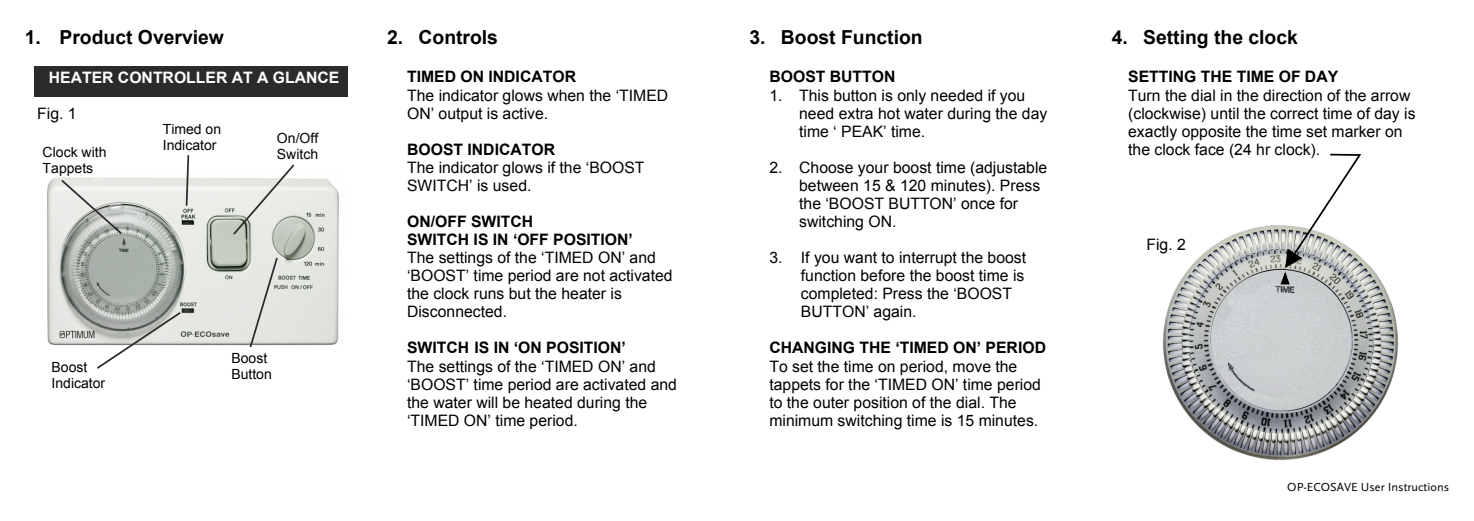
<style>
.page{position:relative;width:1474px;height:521px;background:#fff}
.page>*{position:absolute;margin:0;border:0;box-sizing:border-box;transform-origin:0 0}
.t1{font:700 19.25px "Arial";color:#000}
.t2{font:15.75px/18px "Arial";color:#000}
.t3{font:700 15.75px/18px "Arial";color:#000}
.t4{font:700 15.75px "Arial";color:#fff}
.t5{font:14px/16.1px "Arial";color:#000}
.t6{font:12.25px "Scala Sans";color:#000}
</style>
<div class="page">
<img style="left:1163px;top:225px;width:236px;height:235px">
<img style="left:47px;top:177px;width:292px;height:169px">
<div style="left:34px;top:66px;width:314px;height:31px;background:#2c2b2a"></div>
<svg style="left:95px;top:310px;width:88px;height:59px"></svg>
<svg style="left:248px;top:256px;width:31px;height:92px;background:#d7d9d4"></svg>
<svg style="left:231px;top:164px;width:65px;height:72px"></svg>
<svg style="left:185px;top:155px;width:5px;height:52px"></svg>
<svg style="left:59px;top:178px;width:65px;height:58px;background:#d0d2cf"></svg>
<svg style="left:1279px;top:153px;width:83px;height:133px"></svg>
<p class="t1" style="left:25px;top:30px;width:201px">1. Product Overview</p>
<p class="t4" style="left:49px;top:72px;width:292px">HEATER CONTROLLER AT A GLANCE</p>
<p class="t2" style="left:37px;top:106px;width:41px">Fig. 1</p>
<p class="t5" style="left:163px;top:122px;width:60px">Timed on<br>Indicator</p>
<p class="t5" style="left:277px;top:131px;width:43px">On/Off<br>Switch</p>
<p class="t5" style="left:43px;top:145px;width:65px">Clock with<br>Tappets</p>
<p class="t5" style="left:51px;top:360px;width:55px">Boost<br>Indicator</p>
<p class="t5" style="left:231px;top:351px;width:42px">Boost<br>Button</p>
<p class="t1" style="left:387px;top:30px;width:112px">2. Controls</p>
<p class="t1" style="left:749px;top:30px;width:175px">3. Boost Function</p>
<p class="t1" style="left:1111px;top:30px;width:188px">4. Setting the clock</p>
<p class="t3" style="left:407px;top:69px;width:170px">TIMED ON INDICATOR</p>
<p class="t2" style="left:407px;top:87px;width:263px">The indicator glows when the ‘TIMED<br>ON’ output is active.</p>
<p class="t3" style="left:407px;top:142px;width:149px">BOOST INDICATOR</p>
<p class="t2" style="left:407px;top:160px;width:239px">The indicator glows if the ‘BOOST<br>SWITCH’ is used.</p>
<p class="t3" style="left:407px;top:214px;width:227px">ON/OFF SWITCH<br>SWITCH IS IN ‘OFF POSITION’</p>
<p class="t2" style="left:407px;top:250px;width:267px">The settings of the ‘TIMED ON’ and ‘BOOST’ time period are not activated the clock runs but the heater is<br>Disconnected.</p>
<p class="t3" style="left:407px;top:340px;width:220px">SWITCH IS IN ‘ON POSITION’</p>
<p class="t2" style="left:407px;top:358px;width:271px">The settings of the ‘TIMED ON’ and ‘BOOST’ time period are activated and the water will be heated during the ‘TIMED ON’ time period.</p>
<p class="t3" style="left:769px;top:69px;width:128px">BOOST BUTTON</p>
<p class="t2" style="left:799px;top:87px;width:250px;text-indent:-30px">1. This button is only needed if you need extra hot water during the day time ‘ PEAK’ time.</p>
<p class="t2" style="left:799px;top:160px;width:250px;text-indent:-30px">2. Choose your boost time (adjustable between 15 &amp; 120 minutes). Press the ‘BOOST BUTTON’ once for switching ON.</p>
<p class="t2" style="left:801px;top:250px;width:227px;text-indent:-32px">3. If you want to interrupt the boost function before the boost time is completed: Press the ‘BOOST<br>BUTTON’ again.</p>
<p class="t3" style="left:769px;top:340px;width:278px">CHANGING THE ‘TIMED ON’ PERIOD</p>
<p class="t2" style="left:769px;top:358px;width:273px">To set the time on period, move the tappets for the ‘TIMED ON’ time period to the outer position of the dial. The minimum switching time is 15 minutes.</p>
<p class="t3" style="left:1128px;top:69px;width:211px">SETTING THE TIME OF DAY</p>
<p class="t2" style="left:1128px;top:87px;width:289px">Turn the dial in the direction of the arrow (clockwise) until the correct time of day is exactly opposite the time set marker on the clock face (24 hr clock).</p>
<p class="t2" style="left:1146px;top:237px;width:41px">Fig. 2</p>
<p class="t6" style="left:1287px;top:482px;width:163px">OP-ECOSAVE User Instructions</p>
</div>
